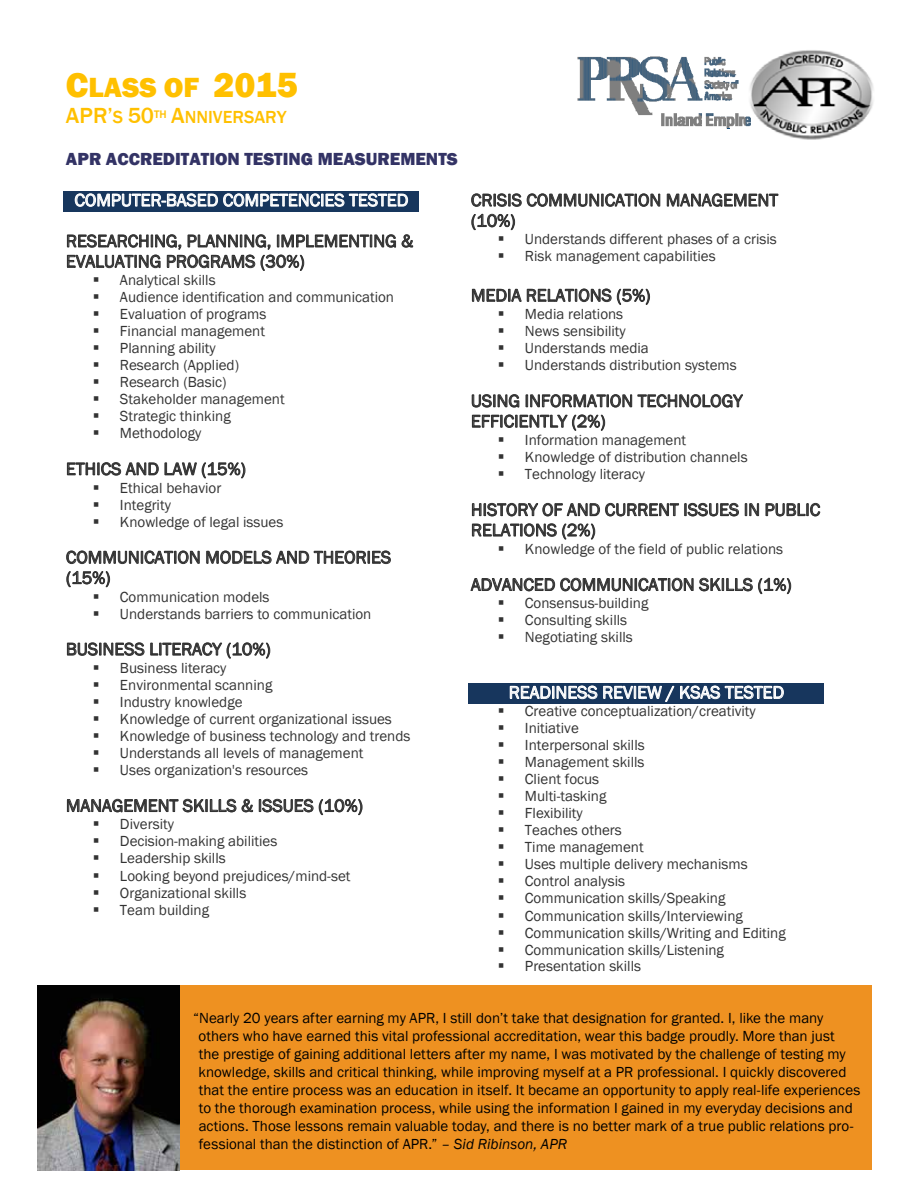
<style>
.page{position:relative;width:918px;height:1188px;background:#fff}
.page>*{position:absolute;margin:0;border:0;box-sizing:border-box;transform-origin:0 0}
.t1{font:800 28.5px "Franklin Gothic";color:#ffc000}
.t2{font:18px/20.4px "Franklin Gothic";color:#333}
.t3{font:18px "Franklin Gothic";color:#fff}
.t4{font:800 18px "Franklin Gothic";color:#333365}
.t5{font:500 18px "Franklin Gothic";color:#ffc000}
.t6{font:15px "Franklin Gothic";color:#333}
.t7{font:15px/18px "Franklin Gothic";color:#000}
.s1{font-size:36px}
.s2{font-size:22.5px}
.s3{font-style:italic}
</style>
<div class="page">
<div style="left:55px;top:985px;width:817px;height:185px;background:#ee9121"></div>
<img style="left:751px;top:50px;width:123px;height:90px">
<img style="left:578px;top:57px;width:173px;height:72px">
<div style="left:64px;top:191px;width:355px;height:21px;background:#17365d"></div>
<svg style="left:75px;top:194px;width:333px;height:13px"></svg>
<svg style="left:402px;top:234px;width:11px;height:14px"></svg>
<svg style="left:67px;top:234px;width:329px;height:37px"></svg>
<svg style="left:67px;top:462px;width:92px;height:13px"></svg>
<svg style="left:165px;top:462px;width:80px;height:16px"></svg>
<svg style="left:66px;top:551px;width:134px;height:13px"></svg>
<svg style="left:206px;top:551px;width:185px;height:13px"></svg>
<svg style="left:67px;top:571px;width:43px;height:16px"></svg>
<svg style="left:67px;top:643px;width:77px;height:13px"></svg>
<svg style="left:150px;top:643px;width:120px;height:15px"></svg>
<svg style="left:67px;top:799px;width:169px;height:13px"></svg>
<svg style="left:242px;top:799px;width:11px;height:13px"></svg>
<svg style="left:259px;top:799px;width:54px;height:13px"></svg>
<svg style="left:319px;top:799px;width:43px;height:16px"></svg>
<svg style="left:471px;top:194px;width:189px;height:13px"></svg>
<svg style="left:667px;top:194px;width:111px;height:13px"></svg>
<svg style="left:472px;top:214px;width:43px;height:16px"></svg>
<svg style="left:472px;top:289px;width:139px;height:13px"></svg>
<svg style="left:617px;top:289px;width:33px;height:16px"></svg>
<svg style="left:472px;top:394px;width:47px;height:13px"></svg>
<svg style="left:526px;top:394px;width:106px;height:13px"></svg>
<svg style="left:638px;top:394px;width:105px;height:13px"></svg>
<svg style="left:472px;top:415px;width:133px;height:16px"></svg>
<svg style="left:472px;top:503px;width:207px;height:13px"></svg>
<svg style="left:685px;top:503px;width:54px;height:13px"></svg>
<svg style="left:745px;top:503px;width:14px;height:13px"></svg>
<svg style="left:766px;top:503px;width:54px;height:13px"></svg>
<svg style="left:472px;top:523px;width:123px;height:16px"></svg>
<svg style="left:471px;top:578px;width:222px;height:13px"></svg>
<svg style="left:699px;top:578px;width:92px;height:16px"></svg>
<div style="left:469px;top:684px;width:355px;height:20px;background:#17365d"></div>
<svg style="left:510px;top:686px;width:87px;height:13px"></svg>
<svg style="left:603px;top:686px;width:71px;height:16px"></svg>
<svg style="left:680px;top:686px;width:104px;height:13px"></svg>
<img style="left:38px;top:985px;width:142px;height:185px">
<h1 class="t1" style="left:66px;top:69px;width:233px"><span class="s1">C</span>LASS OF <span class="s1">2015</span></h1>
<p class="t5" style="left:66px;top:106px;width:222px"><span class="s2">APR’</span>S <span class="s2">50</span><sup>TH</sup> <span class="s2">A</span>NNIVERSARY</p>
<p class="t4" style="left:66px;top:148px;width:393px">APR ACCREDITATION TESTING MEASUREMENTS</p>
<p class="t3" style="left:75px;top:189px;width:335px">COMPUTER-BASED COMPETENCIES TESTED</p>
<p class="t2" style="left:66px;top:231px;width:349px">RESEARCHING, PLANNING, IMPLEMENTING &amp;<br>EVALUATING PROGRAMS (30%)</p>
<p class="t6" style="left:93px;top:271px;width:124px">▪ Analytical skills</p>
<p class="t6" style="left:93px;top:288px;width:303px">▪ Audience identification and communication</p>
<p class="t6" style="left:93px;top:305px;width:175px">▪ Evaluation of programs</p>
<p class="t6" style="left:93px;top:322px;width:174px">▪ Financial management</p>
<p class="t6" style="left:93px;top:339px;width:124px">▪ Planning ability</p>
<p class="t6" style="left:93px;top:356px;width:148px">▪ Research (Applied)</p>
<p class="t6" style="left:93px;top:373px;width:135px">▪ Research (Basic)</p>
<p class="t6" style="left:93px;top:390px;width:193px">▪ Stakeholder management</p>
<p class="t6" style="left:93px;top:407px;width:139px">▪ Strategic thinking</p>
<p class="t6" style="left:93px;top:424px;width:110px">▪ Methodology</p>
<p class="t2" style="left:66px;top:459px;width:181px">ETHICS AND LAW (15%)</p>
<p class="t6" style="left:93px;top:478px;width:130px">▪ Ethical behavior</p>
<p class="t6" style="left:93px;top:495px;width:79px">▪ Integrity</p>
<p class="t6" style="left:93px;top:512px;width:192px">▪ Knowledge of legal issues</p>
<p class="t2" style="left:66px;top:548px;width:327px">COMMUNICATION MODELS AND THEORIES (15%)</p>
<p class="t6" style="left:93px;top:587px;width:178px">▪ Communication models</p>
<p class="t6" style="left:93px;top:604px;width:280px">▪ Understands barriers to communication</p>
<p class="t2" style="left:66px;top:639px;width:206px">BUSINESS LITERACY (10%)</p>
<p class="t6" style="left:93px;top:659px;width:135px">▪ Business literacy</p>
<p class="t6" style="left:93px;top:676px;width:181px">▪ Environmental scanning</p>
<p class="t6" style="left:93px;top:693px;width:151px">▪ Industry knowledge</p>
<p class="t6" style="left:93px;top:710px;width:300px">▪ Knowledge of current organizational issues</p>
<p class="t6" style="left:93px;top:727px;width:319px">▪ Knowledge of business technology and trends</p>
<p class="t6" style="left:93px;top:744px;width:272px">▪ Understands all levels of management</p>
<p class="t6" style="left:93px;top:761px;width:217px">▪ Uses organization's resources</p>
<p class="t2" style="left:66px;top:796px;width:298px">MANAGEMENT SKILLS &amp; ISSUES (10%)</p>
<p class="t6" style="left:93px;top:815px;width:82px">▪ Diversity</p>
<p class="t6" style="left:93px;top:832px;width:186px">▪ Decision-making abilities</p>
<p class="t6" style="left:93px;top:849px;width:134px">▪ Leadership skills</p>
<p class="t6" style="left:93px;top:866px;width:259px">▪ Looking beyond prejudices/mind-set</p>
<p class="t6" style="left:93px;top:883px;width:155px">▪ Organizational skills</p>
<p class="t6" style="left:93px;top:900px;width:118px">▪ Team building</p>
<p class="t2" style="left:471px;top:190px;width:309px">CRISIS COMMUNICATION MANAGEMENT (10%)</p>
<p class="t6" style="left:498px;top:230px;width:280px">▪ Understands different phases of a crisis</p>
<p class="t6" style="left:498px;top:247px;width:219px">▪ Risk management capabilities</p>
<p class="t2" style="left:471px;top:286px;width:181px">MEDIA RELATIONS (5%)</p>
<p class="t6" style="left:498px;top:305px;width:127px">▪ Media relations</p>
<p class="t6" style="left:498px;top:322px;width:129px">▪ News sensibility</p>
<p class="t6" style="left:498px;top:339px;width:152px">▪ Understands media</p>
<p class="t6" style="left:498px;top:356px;width:240px">▪ Understands distribution systems</p>
<p class="t2" style="left:471px;top:391px;width:273px">USING INFORMATION TECHNOLOGY<br>EFFICIENTLY (2%)</p>
<p class="t6" style="left:498px;top:431px;width:190px">▪ Information management</p>
<p class="t6" style="left:498px;top:448px;width:251px">▪ Knowledge of distribution channels</p>
<p class="t6" style="left:498px;top:465px;width:149px">▪ Technology literacy</p>
<p class="t2" style="left:471px;top:500px;width:351px">HISTORY OF AND CURRENT ISSUES IN PUBLIC<br>RELATIONS (2%)</p>
<p class="t6" style="left:498px;top:540px;width:287px">▪ Knowledge of the field of public relations</p>
<p class="t2" style="left:471px;top:575px;width:322px">ADVANCED COMMUNICATION SKILLS (1%)</p>
<p class="t6" style="left:498px;top:594px;width:152px">▪ Consensus-building</p>
<p class="t6" style="left:498px;top:611px;width:131px">▪ Consulting skills</p>
<p class="t6" style="left:498px;top:628px;width:136px">▪ Negotiating skills</p>
<p class="t3" style="left:509px;top:681px;width:277px">READINESS REVIEW / KSAS TESTED</p>
<p class="t6" style="left:498px;top:702px;width:259px">▪ Creative conceptualization/creativity</p>
<p class="t6" style="left:498px;top:719px;width:82px">▪ Initiative</p>
<p class="t6" style="left:498px;top:736px;width:148px">▪ Interpersonal skills</p>
<p class="t6" style="left:498px;top:753px;width:148px">▪ Management skills</p>
<p class="t6" style="left:498px;top:770px;width:103px">▪ Client focus</p>
<p class="t6" style="left:498px;top:787px;width:110px">▪ Multi-tasking</p>
<p class="t6" style="left:498px;top:804px;width:86px">▪ Flexibility</p>
<p class="t6" style="left:498px;top:821px;width:125px">▪ Teaches others</p>
<p class="t6" style="left:498px;top:838px;width:147px">▪ Time management</p>
<p class="t6" style="left:498px;top:855px;width:251px">▪ Uses multiple delivery mechanisms</p>
<p class="t6" style="left:498px;top:872px;width:129px">▪ Control analysis</p>
<p class="t6" style="left:498px;top:889px;width:229px">▪ Communication skills/Speaking</p>
<p class="t6" style="left:498px;top:906px;width:246px">▪ Communication skills/Interviewing</p>
<p class="t6" style="left:498px;top:923px;width:289px">▪ Communication skills/Writing and Editing</p>
<p class="t6" style="left:498px;top:940px;width:228px">▪ Communication skills/Listening</p>
<p class="t6" style="left:498px;top:957px;width:145px">▪ Presentation skills</p>
<p class="t7" style="left:199px;top:1010px;width:663px;text-indent:-5px">“Nearly 20 years after earning my APR, I still don’t take that designation for granted. I, like the many others who have earned this vital professional accreditation, wear this badge proudly. More than just<br>the prestige of gaining additional letters after my name, I was motivated by the challenge of testing my knowledge, skills and critical thinking, while improving myself at a PR professional. I quickly discovered that the entire process was an education in itself. It became an opportunity to apply real-life experiences to the thorough examination process, while using the information I gained in my everyday decisions and actions. Those lessons remain valuable today, and there is no better mark of a true public relations pro&shy;fessional than the distinction of APR.” <span class="s3">– Sid Ribinson, APR</span></p>
</div>
